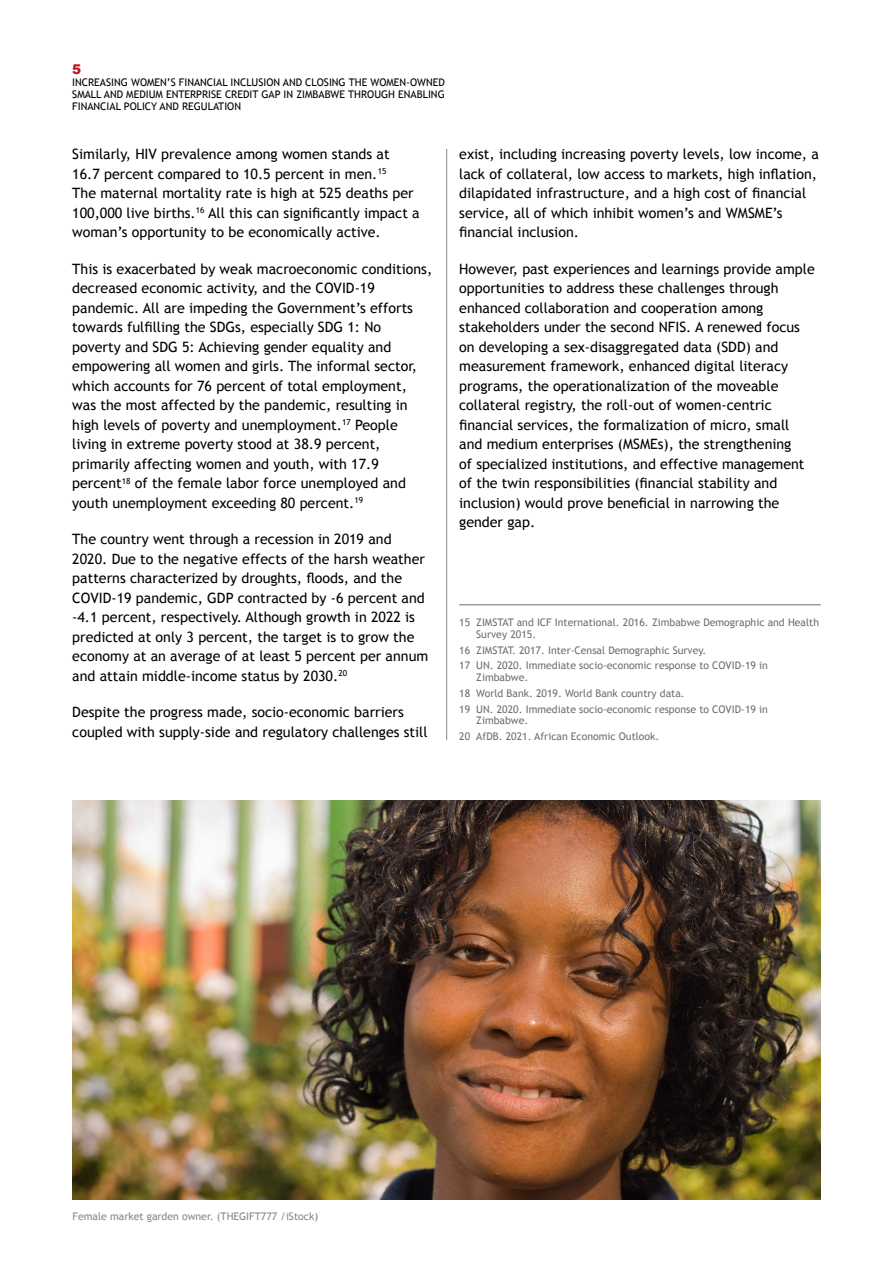
<style>
.page{position:relative;width:893px;height:1263px;background:#fff}
.page>*{position:absolute;margin:0;border:0;box-sizing:border-box;transform-origin:0 0}
.t1{font:14.25px/19.5px "Trebuchet MS";color:#000}
.t2{font:900 13.5px "Arial";color:#be1622}
.t3{font:10.5px/15.8px "Trebuchet MS";color:#706f6f}
.t4{font:10.5px/12px "Trebuchet MS";color:#000;text-align:justify}
.t5{font:10.5px "Trebuchet MS";color:#878686}
</style>
<div class="page">
<hr style="left:446px;top:149px;width:1px;height:591px;background:#878787">
<hr style="left:459px;top:604px;width:362px;height:1px;background:#706f6f">
<img style="left:72px;top:800px;width:749px;height:400px">
<p class="t2" style="left:72px;top:59px;width:11px">5</p>
<p class="t4" style="left:72px;top:76px;width:374px">INCREASING WOMEN’S FINANCIAL INCLUSION AND CLOSING THE WOMEN-OWNED SMALL AND MEDIUM ENTERPRISE CREDIT GAP IN ZIMBABWE THROUGH ENABLING FINANCIAL POLICY AND REGULATION</p>
<p class="t1" style="left:72px;top:145px;width:349px">Similarly, HIV prevalence among women stands at 16.7 percent compared to 10.5 percent in men.<sup>15<br></sup>The maternal mortality rate is high at 525 deaths per 100,000 live births.<sup>16</sup> All this can significantly impact a woman’s opportunity to be economically active.</p>
<p class="t1" style="left:72px;top:259px;width:361px">This is exacerbated by weak macroeconomic conditions, decreased economic activity, and the COVID-19 pandemic. All are impeding the Government’s efforts towards fulfilling the SDGs, especially SDG 1: No poverty and SDG 5: Achieving gender equality and empowering all women and girls. The informal sector, which accounts for 76 percent of total employment, was the most affected by the pandemic, resulting in high levels of poverty and unemployment.<sup>17</sup> People living in extreme poverty stood at 38.9 percent, primarily affecting women and youth, with 17.9 percent<sup>18</sup> of the female labor force unemployed and youth unemployment exceeding 80 percent.<sup>19</sup></p>
<p class="t1" style="left:72px;top:530px;width:357px">The country went through a recession in 2019 and 2020. Due to the negative effects of the harsh weather patterns characterized by droughts, floods, and the COVID-19 pandemic, GDP contracted by -6 percent and -4.1 percent, respectively. Although growth in 2022 is predicted at only 3 percent, the target is to grow the economy at an average of at least 5 percent per annum and attain middle-income status by 2030.<sup>20</sup></p>
<p class="t1" style="left:72px;top:703px;width:357px">Despite the progress made, socio-economic barriers coupled with supply-side and regulatory challenges still</p>
<p class="t1" style="left:459px;top:145px;width:361px">exist, including increasing poverty levels, low income, a lack of collateral, low access to markets, high inflation, dilapidated infrastructure, and a high cost of financial service, all of which inhibit women’s and WMSME’s financial inclusion.</p>
<p class="t1" style="left:459px;top:259px;width:357px">However, past experiences and learnings provide ample opportunities to address these challenges through enhanced collaboration and cooperation among stakeholders under the second NFIS. A renewed focus on developing a sex-disaggregated data (SDD) and measurement framework, enhanced digital literacy programs, the operationalization of the moveable collateral registry, the roll-out of women-centric financial services, the formalization of micro, small and medium enterprises (MSMEs), the strengthening<br>of specialized institutions, and effective management of the twin responsibilities (financial stability and inclusion) would prove beneficial in narrowing the gender gap.</p>
<p class="t3" style="left:476px;top:617px;width:344px;line-height:11.6px;text-indent:-17px">15 ZIMSTAT and ICF International. 2016. Zimbabwe Demographic and Health<br>Survey 2015.</p>
<p class="t3" style="left:459px;top:642px;width:310px">16 ZIMSTAT. 2017. Inter-Censal Demographic Survey.<br>17 UN. 2020. Immediate socio-economic response to COVID-19 in</p>
<p class="t3" style="left:459px;top:669px;width:310px;text-indent:17px">Zimbabwe.<br>18 World Bank. 2019. World Bank country data.<br>19 UN. 2020. Immediate socio-economic response to COVID-19 in</p>
<p class="t3" style="left:459px;top:713px;width:202px;text-indent:17px">Zimbabwe.<br>20 AfDB. 2021. African Economic Outlook.</p>
<p class="t5" style="left:73px;top:1210px;width:247px">Female market garden owner. (THEGIFT777 /iStock)</p>
</div>
